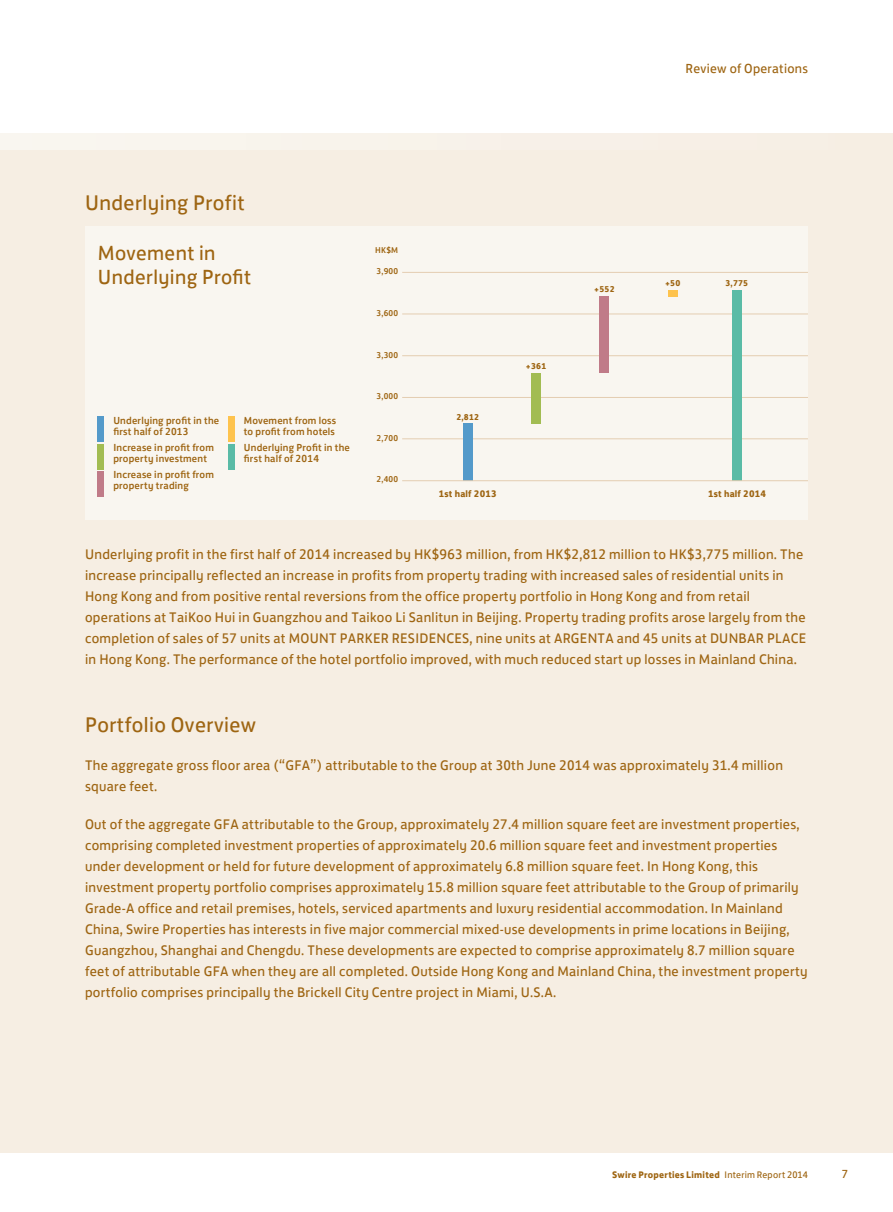
<style>
.page{position:relative;width:893px;height:1212px;background:#fff}
.page>*{position:absolute;margin:0;border:0;box-sizing:border-box;transform-origin:0 0}
.t1{font:21.75px "FS Jack";letter-spacing:.02em;color:#9e6512}
.t2{font:21px/24px "FS Jack";letter-spacing:.02em;color:#9e6512}
.t3{font:14.25px/21px "FS Jack";letter-spacing:.02em;color:#9e6512}
.t4{font:13.5px "FS Jack";letter-spacing:.02em;color:#9e6512}
.t5{font:12px "FS Jack";color:#9e6512}
.t6{font:500 10.5px/11.2px "FS Jack";letter-spacing:.02em;color:#9e6512}
.t7{font:700 9.75px "FS Jack";letter-spacing:.02em;color:#9e6512}
.t8{font:500 8.7px "FS Jack";letter-spacing:.02em;color:#9e6512}
.t9{font:700 8.7px "FS Jack";letter-spacing:.02em;color:#9e6512}
.s1{font-weight:400}
</style>
<div class="page">
<div style="left:0;top:134px;width:893px;height:85px;background:#f8f2ea"></div>
<div style="left:0;top:150px;width:893px;height:1002px;background:#f6eee3"></div>
<div style="left:85px;top:226px;width:723px;height:293px;background:#f9f6f0"></div>
<hr style="left:402px;top:397px;width:406px;height:1px;background:#e4cdb1">
<hr style="left:402px;top:272px;width:406px;height:1px;background:#e4cdb1">
<hr style="left:402px;top:313px;width:406px;height:1px;background:#e4cdb1">
<hr style="left:402px;top:355px;width:406px;height:1px;background:#e4cdb1">
<hr style="left:402px;top:438px;width:406px;height:1px;background:#e4cdb1">
<div style="left:98px;top:417px;width:6px;height:25px;background:#549aca"></div>
<div style="left:98px;top:444px;width:6px;height:25px;background:#a2bc52"></div>
<div style="left:98px;top:471px;width:6px;height:25px;background:#c07b88"></div>
<div style="left:228px;top:417px;width:6px;height:25px;background:#fec34d"></div>
<div style="left:228px;top:444px;width:6px;height:25px;background:#5abba6"></div>
<div style="left:532px;top:373px;width:9px;height:50px;background:#a2bc52"></div>
<div style="left:463px;top:423px;width:9px;height:58px;background:#549aca"></div>
<div style="left:600px;top:297px;width:9px;height:76px;background:#c07b88"></div>
<div style="left:732px;top:290px;width:9px;height:191px;background:#5abba6"></div>
<div style="left:668px;top:290px;width:9px;height:6px;background:#fec34d"></div>
<hr style="left:402px;top:480px;width:406px;height:1px;background:#e4cdb1">
<h1 class="t1" style="left:85px;top:185px;width:161px">Underlying Profit</h1>
<h2 class="t2" style="left:98px;top:240px;width:155px">Movement in<br>Underlying Profit</h2>
<p class="t8" style="left:375px;top:243px;width:24px">HK$M</p>
<p class="t8" style="left:377px;top:264px;width:23px">3,900</p>
<p class="t8" style="left:377px;top:306px;width:23px">3,600</p>
<p class="t8" style="left:377px;top:347px;width:23px">3,300</p>
<p class="t8" style="left:377px;top:389px;width:23px">3,000</p>
<p class="t4" style="left:686px;top:58px;width:124px">Review of Operations</p>
<p class="t9" style="left:526px;top:359px;width:22px">+361</p>
<p class="t9" style="left:594px;top:282px;width:22px">+552</p>
<p class="t9" style="left:665px;top:275px;width:17px">+50</p>
<p class="t9" style="left:725px;top:275px;width:24px">3,775</p>
<p class="t6" style="left:113px;top:414px;width:107px">Underlying profit in the first half of 2013</p>
<p class="t9" style="left:456px;top:409px;width:24px">2,812</p>
<p class="t6" style="left:244px;top:414px;width:94px">Movement from loss to profit from hotels</p>
<p class="t6" style="left:244px;top:441px;width:108px">Underlying Profit in the first half of 2014</p>
<p class="t8" style="left:377px;top:431px;width:23px">2,700</p>
<p class="t6" style="left:113px;top:441px;width:102px">Increase in profit from property investment</p>
<p class="t6" style="left:113px;top:468px;width:102px">Increase in profit from property trading</p>
<p class="t8" style="left:377px;top:472px;width:23px">2,400</p>
<p class="t7" style="left:439px;top:485px;width:60px">1st half 2013</p>
<p class="t7" style="left:708px;top:485px;width:60px">1st half 2014</p>
<p class="t3" style="left:85px;top:542px;width:723px">Underlying profit in the first half of 2014 increased by HK$963 million, from HK$2,812 million to HK$3,775 million. The increase principally reflected an increase in profits from property trading with increased sales of residential units in Hong Kong and from positive rental reversions from the office property portfolio in Hong Kong and from retail operations at TaiKoo Hui in Guangzhou and Taikoo Li Sanlitun in Beijing. Property trading profits arose largely from the completion of sales of 57 units at MOUNT PARKER RESIDENCES, nine units at ARGENTA and 45 units at DUNBAR PLACE in Hong Kong. The performance of the hotel portfolio improved, with much reduced start up losses in Mainland China.</p>
<h1 class="t1" style="left:85px;top:707px;width:173px">Portfolio Overview</h1>
<p class="t3" style="left:85px;top:754px;width:699px">The aggregate gross floor area (“GFA”) attributable to the Group at 30th June 2014 was approximately 31.4 million square feet.</p>
<p class="t3" style="left:85px;top:813px;width:724px">Out of the aggregate GFA attributable to the Group, approximately 27.4 million square feet are investment properties, comprising completed investment properties of approximately 20.6 million square feet and investment properties under development or held for future development of approximately 6.8 million square feet. In Hong Kong, this investment property portfolio comprises approximately 15.8 million square feet attributable to the Group of primarily Grade-A office and retail premises, hotels, serviced apartments and luxury residential accommodation. In Mainland China, Swire Properties has interests in five major commercial mixed-use developments in prime locations in Beijing, Guangzhou, Shanghai and Chengdu. These developments are expected to comprise approximately 8.7 million square feet of attributable GFA when they are all completed. Outside Hong Kong and Mainland China, the investment property portfolio comprises principally the Brickell City Centre project in Miami, U.S.A.</p>
<p class="t7" style="left:612px;top:1166px;width:197px">Swire Properties Limited <span class="s1">Interim Report 2014</span></p>
<p class="t5" style="left:842px;top:1164px;width:8px">7</p>
</div>
